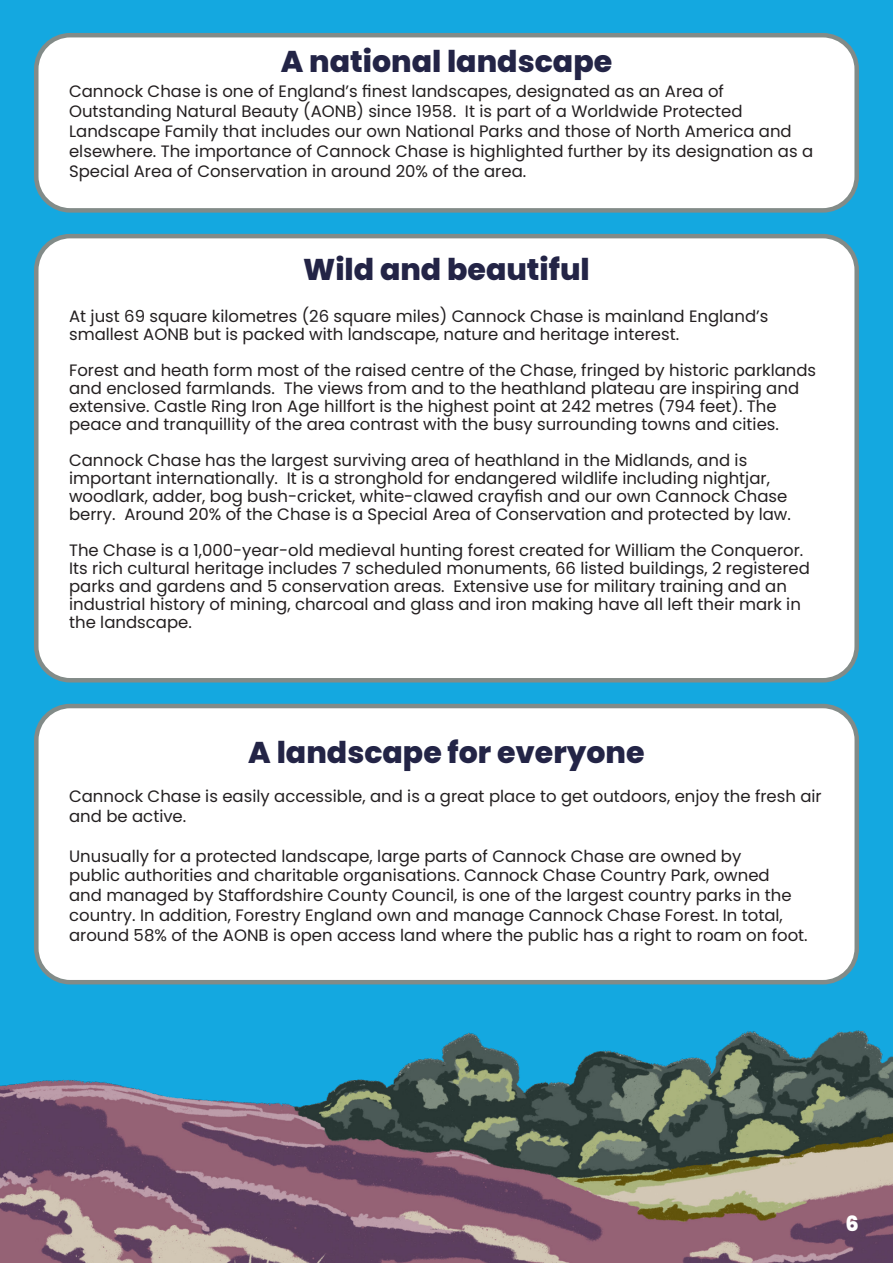
<style>
.page{position:relative;width:893px;height:1263px;background:#14a8e0}
.page>*{position:absolute;margin:0;border:0;box-sizing:border-box;transform-origin:0 0}
.t1{font:800 30px "Poppins";color:#232446}
.t2{font:800 21px "Poppins";color:#fff}
.t3{font:16.5px/18px "Poppins";color:#231f20}
</style>
<div class="page">
<div style="left:36px;top:35px;width:821px;height:175px;background:#fff;border-radius:34px"></div>
<div style="left:34px;top:33px;width:825px;height:180px;border:4px solid #828b88;border-radius:34px"></div>
<div style="left:36px;top:236px;width:821px;height:444px;background:#fff;border-radius:34px"></div>
<div style="left:34px;top:234px;width:825px;height:448px;border:4px solid #828b88;border-radius:34px"></div>
<div style="left:36px;top:706px;width:821px;height:276px;background:#fff;border-radius:34px"></div>
<div style="left:34px;top:704px;width:825px;height:280px;border:4px solid #828b88;border-radius:34px"></div>
<img style="left:0;top:1030px;width:893px;height:233px">
<p class="t1" style="left:281px;top:44px;width:333px">A national landscape</p>
<p class="t3" style="left:69px;top:82px;width:746px;line-height:19.8px">Cannock Chase is one of England’s finest landscapes, designated as an Area of Outstanding Natural Beauty (AONB) since 1958. It is part of a Worldwide Protected Landscape Family that includes our own National Parks and those of North America and elsewhere. The importance of Cannock Chase is highlighted further by its designation as a Special Area of Conservation in around 20% of the area.</p>
<p class="t1" style="left:303px;top:252px;width:288px">Wild and beautiful</p>
<p class="t3" style="left:69px;top:307px;width:701px">At just 69 square kilometres (26 square miles) Cannock Chase is mainland England’s smallest AONB but is packed with landscape, nature and heritage interest.</p>
<p class="t3" style="left:69px;top:361px;width:749px">Forest and heath form most of the raised centre of the Chase, fringed by historic parklands and enclosed farmlands. The views from and to the heathland plateau are inspiring and extensive. Castle Ring Iron Age hillfort is the highest point at 242 metres (794 feet). The peace and tranquillity of the area contrast with the busy surrounding towns and cities.</p>
<p class="t3" style="left:69px;top:451px;width:723px">Cannock Chase has the largest surviving area of heathland in the Midlands, and is important internationally. It is a stronghold for endangered wildlife including nightjar, woodlark, adder, bog bush-cricket, white-clawed crayfish and our own Cannock Chase berry. Around 20% of the Chase is a Special Area of Conservation and protected by law.</p>
<p class="t3" style="left:69px;top:541px;width:742px">The Chase is a 1,000-year-old medieval hunting forest created for William the Conqueror.<br>Its rich cultural heritage includes 7 scheduled monuments, 66 listed buildings, 2 registered parks and gardens and 5 conservation areas. Extensive use for military training and an industrial history of mining, charcoal and glass and iron making have all left their mark in the landscape.</p>
<p class="t1" style="left:248px;top:735px;width:398px">A landscape for everyone</p>
<p class="t3" style="left:69px;top:787px;width:754px;line-height:19.8px">Cannock Chase is easily accessible, and is a great place to get outdoors, enjoy the fresh air and be active.</p>
<p class="t3" style="left:69px;top:846px;width:740px;line-height:19.8px">Unusually for a protected landscape, large parts of Cannock Chase are owned by<br>public authorities and charitable organisations. Cannock Chase Country Park, owned<br>and managed by Staffordshire County Council, is one of the largest country parks in the country. In addition, Forestry England own and manage Cannock Chase Forest. In total, around 58% of the AONB is open access land where the public has a right to roam on foot.</p>
<p class="t2" style="left:846px;top:1211px;width:15px">6</p>
</div>
